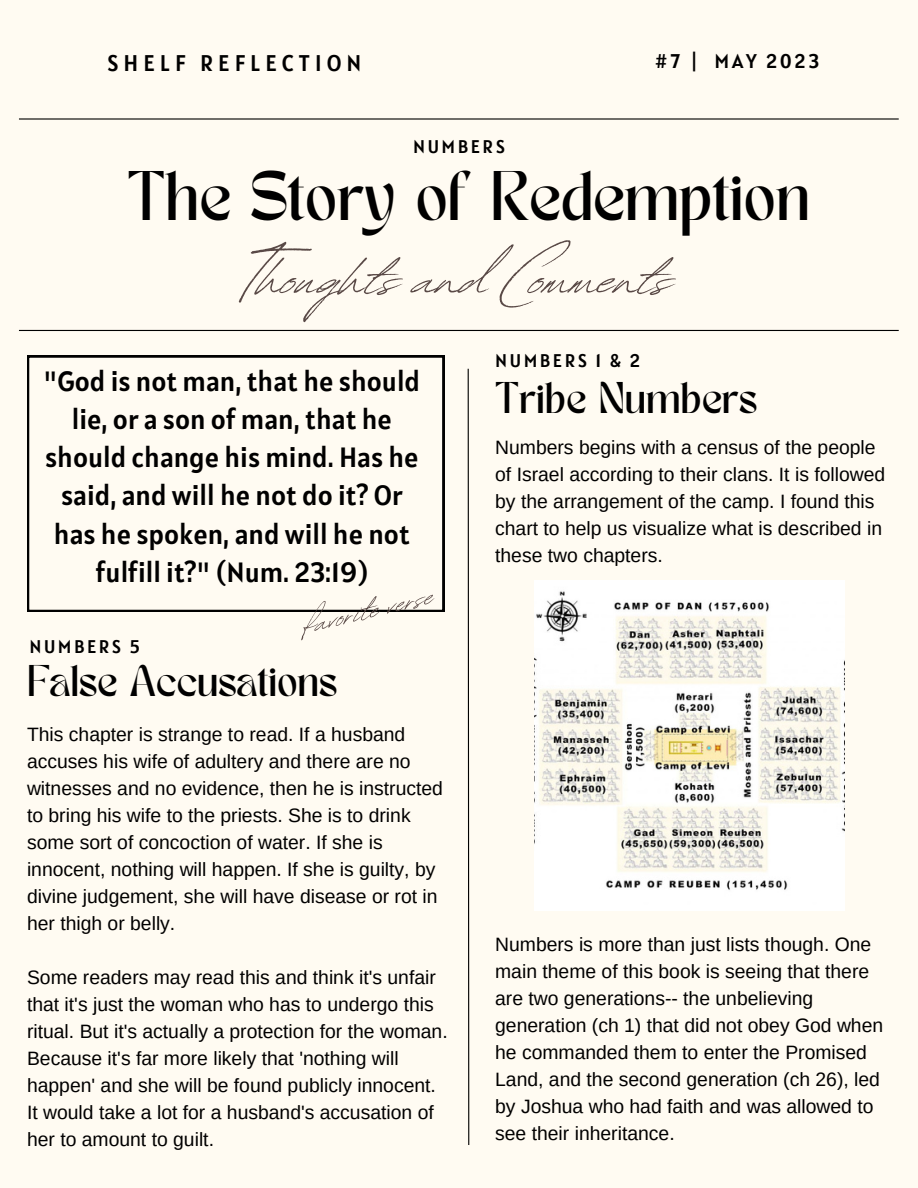
<style>
.page{position:relative;width:918px;height:1188px;background:#fffbf2}
.page>*{position:absolute;margin:0;border:0;box-sizing:border-box;transform-origin:0 0}
.t1{font:84px "Revive 80 Signature";color:#594946}
.t2{font:49.05px "TAN MERINGUE";color:#000}
.t3{font:47.1px "Revive 80 Signature";color:#594946}
.t4{font:31.05px "TAN MERINGUE";color:#000}
.t5{font:27.75px/38.2px "Alatsi";color:#000;text-align:center}
.t6{font:22.5px "Alatsi";letter-spacing:.225em;color:#000}
.t7{font:19.8px "Alatsi";letter-spacing:.145em;color:#000}
.t8{font:19.35px/27px "Arimo";color:#000}
.t9{font:18.3px "Alatsi";letter-spacing:.14em;color:#000}
</style>
<div class="page">
<hr style="left:19px;top:330px;width:880px;height:1px;background:#000">
<hr style="left:19px;top:118px;width:880px;height:2px;background:#000">
<svg style="left:27px;top:355px;width:417px;height:257px"></svg>
<img style="left:535px;top:580px;width:309px;height:330px">
<svg style="left:467px;top:368px;width:3px;height:777px"></svg>
<p class="t6" style="left:107px;top:49px;width:256px">SHELF REFLECTION</p>
<p class="t7" style="left:655px;top:49px;width:166px">#7 | MAY 2023</p>
<p class="t9" style="left:413px;top:135px;width:93px">NUMBERS</p>
<p class="t2" style="left:127px;top:171px;width:684px">The Story of Redemption</p>
<p class="t1" style="left:246px;top:214px;width:428px">Thoughts andComments</p>
<p class="t5" style="left:44px;top:362px;width:378px">"God is not man, that he should lie, or a son of man, that he should change his mind. Has he said, and will he not do it? Or has he spoken, and will he not fulfill it?" (Num. 23:19)</p>
<p class="t3" style="left:295px;top:590px;width:135px;rotate:-13deg">favorite verse</p>
<p class="t9" style="left:29px;top:635px;width:112px">NUMBERS 5</p>
<p class="t4" style="left:27px;top:665px;width:312px">False Accusations</p>
<p class="t8" style="left:27px;top:721px;width:417px">This chapter is strange to read. If a husband accuses his wife of adultery and there are no witnesses and no evidence, then he is instructed to bring his wife to the priests. She is to drink some sort of concoction of water. If she is innocent, nothing will happen. If she is guilty, by divine judgement, she will have disease or rot in her thigh or belly.</p>
<p class="t8" style="left:27px;top:964px;width:422px">Some readers may read this and think it's unfair that it's just the woman who has to undergo this ritual. But it's actually a protection for the woman.<br>Because it's far more likely that 'nothing will happen' and she will be found publicly innocent.<br>It would take a lot for a husband's accusation of her to amount to guilt.</p>
<p class="t9" style="left:495px;top:349px;width:146px">NUMBERS 1 &amp; 2</p>
<p class="t4" style="left:495px;top:382px;width:263px">Tribe Numbers</p>
<p class="t8" style="left:495px;top:434px;width:392px">Numbers begins with a census of the people of Israel according to their clans. It is followed by the arrangement of the camp. I found this chart to help us visualize what is described in these two chapters.</p>
<p class="t8" style="left:495px;top:931px;width:390px">Numbers is more than just lists though. One main theme of this book is seeing that there are two generations-- the unbelieving generation (ch 1) that did not obey God when he commanded them to enter the Promised Land, and the second generation (ch 26), led by Joshua who had faith and was allowed to see their inheritance.</p>
</div>
